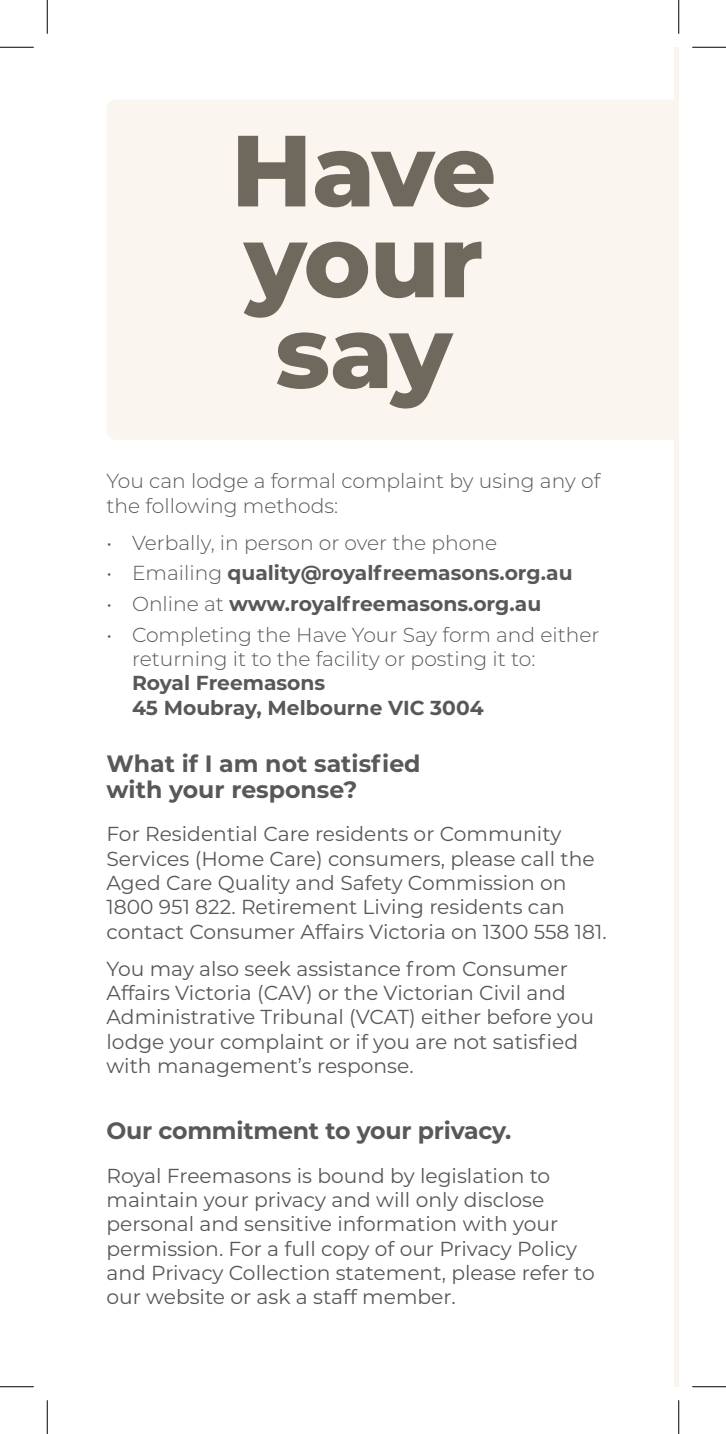
<style>
.page{position:relative;width:726px;height:1434px;background:#fff}
.page>*{position:absolute;margin:0;border:0;box-sizing:border-box;transform-origin:0 0}
.t1{font:800 100.8px/90.9px "Montserrat";letter-spacing:-.02em;color:#6e685d;text-align:center}
.t2{font:700 23.62px/25.7px "Montserrat";color:#57585a}
.t3{font:20.25px/24.3px "Montserrat";color:#57585a}
.t4{font:300 20.25px/24.3px "Montserrat";color:#57585a}
.t5{font:700 20.25px "Montserrat";color:#57585a}
.s1{font-weight:300}
.s2{font-weight:700}
</style>
<div class="page">
<div style="left:107px;top:100px;width:567px;height:340px;background:#faf6ef"></div>
<div style="left:674px;top:47px;width:5px;height:1340px;background:#faf6ef"></div>
<hr style="left:0;top:47px;width:34px;height:1px;background:#000">
<hr style="left:692px;top:47px;width:34px;height:1px;background:#000">
<hr style="left:0;top:1386px;width:34px;height:1px;background:#000">
<hr style="left:692px;top:1386px;width:34px;height:1px;background:#000">
<hr style="left:47px;top:0;width:1px;height:34px;background:#000">
<hr style="left:47px;top:1400px;width:1px;height:34px;background:#000">
<hr style="left:678px;top:0;width:1px;height:34px;background:#000">
<hr style="left:678px;top:1400px;width:1px;height:34px;background:#000">
<p class="t1" style="left:231px;top:120px;width:267px">Have your say</p>
<p class="t4" style="left:107px;top:468px;width:495px">You can lodge a formal complaint by using any of the following methods:</p>
<p class="t4" style="left:107px;top:530px;width:392px">• Verbally, in person or over the phone</p>
<p class="t5" style="left:107px;top:559px;width:468px"><span class="s1">• Emailing</span> quality@royalfreemasons.org.au</p>
<p class="t5" style="left:107px;top:589px;width:436px"><span class="s1">• Online at</span> www.royalfreemasons.org.au</p>
<p class="t4" style="left:132px;top:622px;width:469px;text-indent:-26px">• Completing the Have Your Say form and either returning it to the facility or posting it to:<br><span class="s2">Royal Freemasons<br>45 Moubray, Melbourne VIC 3004</span></p>
<p class="t2" style="left:107px;top:750px;width:316px">What if I am not satisfied with your response?</p>
<p class="t3" style="left:107px;top:821px;width:502px">For Residential Care residents or Community Services (Home Care) consumers, please call the Aged Care Quality and Safety Commission on 1800 951 822. Retirement Living residents can contact Consumer Affairs Victoria on 1300 558 181.</p>
<p class="t3" style="left:107px;top:956px;width:489px">You may also seek assistance from Consumer Affairs Victoria (CAV) or the Victorian Civil and Administrative Tribunal (VCAT) either before you lodge your complaint or if you are not satisfied with management’s response.</p>
<p class="t2" style="left:107px;top:1117px;width:406px">Our commitment to your privacy.</p>
<p class="t3" style="left:107px;top:1162px;width:490px">Royal Freemasons is bound by legislation to maintain your privacy and will only disclose personal and sensitive information with your permission. For a full copy of our Privacy Policy and Privacy Collection statement, please refer to our website or ask a staff member.</p>
</div>
